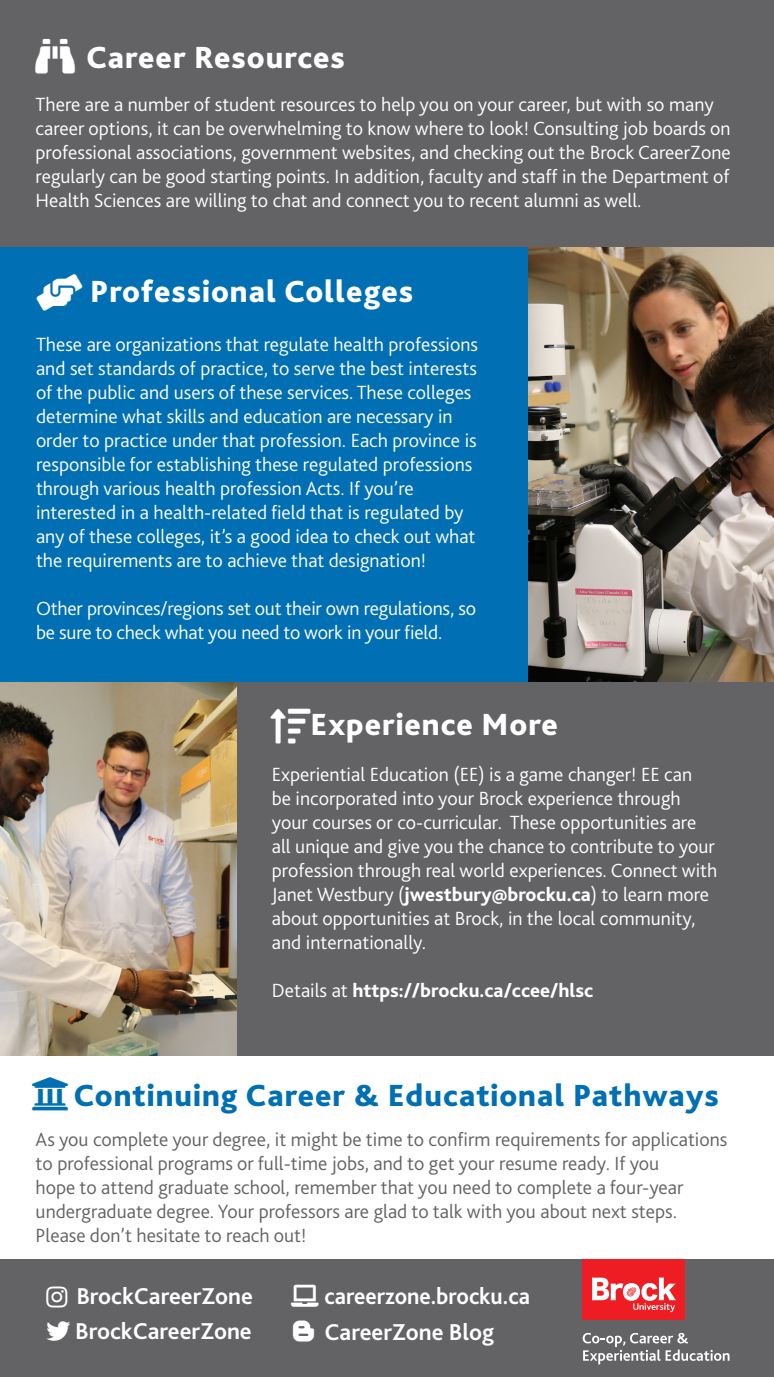
<style>
.page{position:relative;width:774px;height:1377px;background:#fff}
.page>*{position:absolute;margin:0;border:0;box-sizing:border-box;transform-origin:0 0}
.t1{font:39.6px "Font Awesome 5 Free Solid";color:#fff}
.t2{font:39.4px "Font Awesome 5 Free Solid";color:#fff}
.t3{font:38px "Font Awesome 5 Free Solid";color:#006fb3}
.t4{font:800 32px "Bliss 2";letter-spacing:.03em;color:#fff}
.t5{font:800 32px "Bliss 2";letter-spacing:.03em;color:#006fb3}
.t6{font:700 24px "Bliss 2";color:#fff}
.t7{font:700 24px "Bliss 2";color:#fff;scale:.96 1}
.white_links{font:300 20px/24px "Bliss 2";color:#fff}
.s{font:300 20px/24px "Bliss 2";color:#fff}
.t8{font:300 20px/24px "Bliss 2";color:#636366}
.Grey_Bullets{font:300 20px/24px "Bliss 2";letter-spacing:-.01em;color:#fff}
.t9{font:800 20px "Bliss 2";color:#fff}
.s1{font-weight:800}
.s2{font-weight:300}
</style>
<div class="page">
<div style="left:0;top:1259px;width:774px;height:118px;background:#636366"></div>
<div style="left:582px;top:1259px;width:103px;height:61px;background:#ee1d23"></div>
<svg style="left:592px;top:1278px;width:84px;height:34px"></svg>
<svg style="left:583px;top:1333px;width:147px;height:31px"></svg>
<div style="left:0;top:0;width:774px;height:248px;background:#636366"></div>
<div style="left:0;top:248px;width:774px;height:456px;background:#006fb3"></div>
<img style="left:528px;top:248px;width:246px;height:434px">
<div style="left:0;top:682px;width:774px;height:373px;background:#636366"></div>
<img style="left:0;top:682px;width:236px;height:373px">
<p class="t2" style="left:36px;top:36px;width:41px">■□◆●▲</p>
<p class="t4" style="left:86px;top:37px;width:260px">Career Resources</p>
<p class="s" style="left:36px;top:92px;width:697px">There are a number of student resources to help you on your career, but with so many career options, it can be overwhelming to know where to look! Consulting job boards on professional associations, government websites, and checking out the Brock CareerZone regularly can be good starting points. In addition, faculty and staff in the Department of Health Sciences are willing to chat and connect you to recent alumni as well.</p>
<p class="t4" style="left:90px;top:272px;width:325px">Professional Colleges</p>
<p class="white_links" style="left:36px;top:332px;width:444px">These are organizations that regulate health professions and set standards of practice, to serve the best interests of the public and users of these services. These colleges determine what skills and education are necessary in order to practice under that profession. Each province is responsible for establishing these regulated professions through various health profession Acts. If you’re interested in a health-related field that is regulated by any of these colleges, it’s a good idea to check out what the requirements are to achieve that designation!</p>
<p class="Grey_Bullets" style="left:36px;top:596px;width:442px">Other provinces/regions set out their own regulations, so be sure to check what you need to work in your field.</p>
<p class="t1" style="left:271px;top:706px;width:42px">▲□▼□◆■▼◆</p>
<p class="t4" style="left:311px;top:704px;width:249px">Experience More</p>
<p class="white_links" style="left:272px;top:762px;width:447px">Experiential Education (EE) is a game changer! EE can<br>be incorporated into your Brock experience through your courses or co-curricular. These opportunities are all unique and give you the chance to contribute to your profession through real world experiences. Connect with Janet Westbury (<span class="s1">jwestbury@brocku.ca</span>) to learn more about opportunities at Brock, in the local community, and internationally.</p>
<p class="t9" style="left:272px;top:978px;width:323px"><span class="s2">Details at</span> https://brocku.ca/ccee/hlsc</p>
<p class="t3" style="left:31px;top:1075px;width:39px">◆■❖▲▼</p>
<p class="t5" style="left:74px;top:1075px;width:647px">Continuing Career &amp; Educational Pathways</p>
<p class="t8" style="left:36px;top:1127px;width:693px">As you complete your degree, it might be time to confirm requirements for applications to professional programs or full-time jobs, and to get your resume ready. If you<br>hope to attend graduate school, remember that you need to complete a four-year undergraduate degree. Your professors are glad to talk with you about next steps.<br>Please don’t hesitate to reach out!</p>
<p class="t6" style="left:76px;top:1281px;width:178px">BrockCareerZone</p>
<p class="t6" style="left:46px;top:1316px;width:207px">▼▼▼ BrockCareerZone</p>
<p class="t7" style="left:291px;top:1281px;width:250px">●▼□ careerzone.brocku.ca</p>
<p class="t6" style="left:293px;top:1317px;width:203px">●□ CareerZone Blog</p>
</div>
